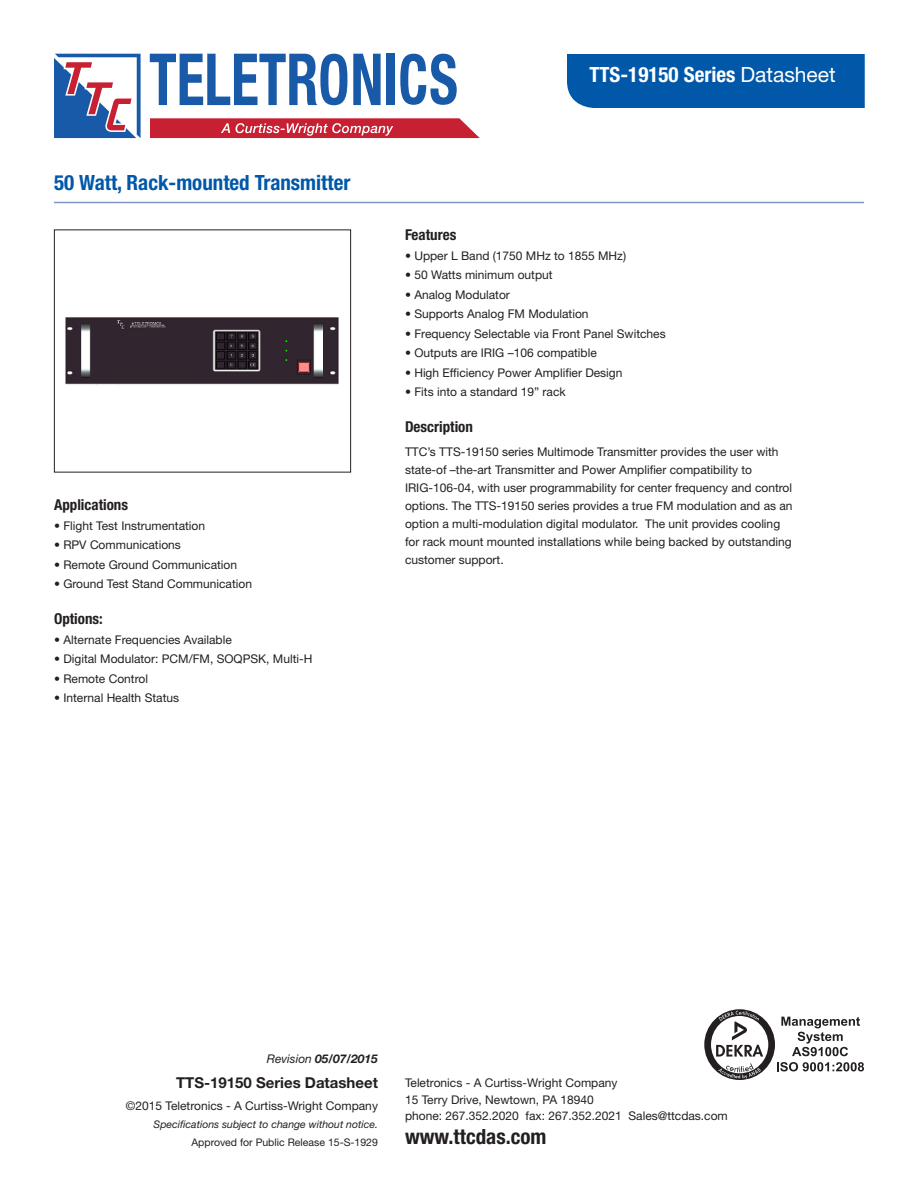
<style>
.page{position:relative;width:918px;height:1188px;background:#fff}
.page>*{position:absolute;margin:0;border:0;box-sizing:border-box;transform-origin:0 0}
.t1{font:700 condensed 21px "Helvetica Neue LT Std";color:#0157a8}
.t2{font:700 condensed 21px "Helvetica Neue LT Std";color:#fff}
.t3{font:700 condensed 21px "Helvetica Neue LT Std";color:#231f20}
.t4{font:700 condensed 15px "Helvetica Neue LT Std";color:#231f20}
.t5{font:700 15px "Helvetica Neue LT Std";color:#231f20}
.t6{font:12px/18px "Helvetica Neue LT Std";color:#231f20}
.t7{font:italic 700 12px "Helvetica Neue LT Std";color:#231f20}
.t8{font:italic 10.5px "Helvetica Neue LT Std";color:#231f20}
.t9{font:10.5px "Helvetica Neue LT Std";color:#231f20}
.s1{font-weight:400;font-stretch:normal}
.s2{font-weight:400}
</style>
<div class="page">
<div style="left:567px;top:54px;width:298px;height:54px;background:#0157a8"></div>
<hr style="left:54px;top:202px;width:810px;height:1px;background:#8295cb">
<img style="left:65px;top:317px;width:274px;height:69px">
<div style="left:54px;top:230px;width:297px;height:242px;border:1px solid #231f20"></div>
<svg style="left:704px;top:1009px;width:160px;height:71px"></svg>
<svg style="left:54px;top:54px;width:87px;height:84px"></svg>
<svg style="left:150px;top:54px;width:197px;height:51px"></svg>
<svg style="left:353px;top:54px;width:28px;height:51px"></svg>
<div style="left:387px;top:54px;width:8px;height:51px;background:#185aa7"></div>
<svg style="left:400px;top:54px;width:57px;height:51px"></svg>
<svg style="left:150px;top:118px;width:330px;height:20px"></svg>
<h1 class="t1" style="left:54px;top:170px;width:298px">50 Watt, Rack-mounted Transmitter</h1>
<p class="t4" style="left:54px;top:496px;width:76px">Applications</p>
<p class="t6" style="left:54px;top:516px;width:153px">• Flight Test Instrumentation</p>
<p class="t6" style="left:54px;top:536px;width:128px">• RPV Communications</p>
<p class="t6" style="left:54px;top:555px;width:185px">• Remote Ground Communication</p>
<p class="t6" style="left:54px;top:575px;width:200px">• Ground Test Stand Communication</p>
<p class="t4" style="left:54px;top:610px;width:50px">Options:</p>
<p class="t6" style="left:54px;top:630px;width:179px">• Alternate Frequencies Available</p>
<p class="t6" style="left:54px;top:650px;width:260px">• Digital Modulator: PCM/FM, SOQPSK, Multi-H</p>
<p class="t6" style="left:54px;top:669px;width:96px">• Remote Control</p>
<p class="t6" style="left:54px;top:689px;width:127px">• Internal Health Status</p>
<h1 class="t2" style="left:590px;top:62px;width:248px">TTS-19150 Series <span class="s1">Datasheet</span></h1>
<p class="t4" style="left:405px;top:226px;width:53px">Features</p>
<p class="t6" style="left:405px;top:246px;width:223px">• Upper L Band (1750 MHz to 1855 MHz)</p>
<p class="t6" style="left:405px;top:266px;width:149px">• 50 Watts minimum output</p>
<p class="t6" style="left:405px;top:285px;width:106px">• Analog Modulator</p>
<p class="t6" style="left:405px;top:305px;width:185px">• Supports Analog FM Modulation</p>
<p class="t6" style="left:405px;top:324px;width:262px">• Frequency Selectable via Front Panel Switches</p>
<p class="t6" style="left:405px;top:344px;width:193px">• Outputs are IRIG –106 compatible</p>
<p class="t6" style="left:405px;top:363px;width:219px">• High Efficiency Power Amplifier Design</p>
<p class="t6" style="left:405px;top:383px;width:162px">• Fits into a standard 19” rack</p>
<p class="t4" style="left:405px;top:418px;width:69px">Description</p>
<p class="t6" style="left:405px;top:443px;width:389px">TTC’s TTS-19150 series Multimode Transmitter provides the user with state-of –the-art Transmitter and Power Amplifier compatibility to IRIG-106-04, with user programmability for center frequency and control options. The TTS-19150 series provides a true FM modulation and as an option a multi-modulation digital modulator. The unit provides cooling for rack mount mounted installations while being backed by outstanding customer support.</p>
<p class="t7" style="left:267px;top:1051px;width:113px"><span class="s2">Revision</span> 05/07/2015</p>
<p class="t5" style="left:176px;top:1073px;width:203px">TTS-19150 Series Datasheet</p>
<p class="t6" style="left:126px;top:1097px;width:254px">©2015 Teletronics - A Curtiss-Wright Company</p>
<p class="t8" style="left:154px;top:1118px;width:226px">Specifications subject to change without notice.</p>
<p class="t9" style="left:191px;top:1136px;width:188px">Approved for Public Release 15-S-1929</p>
<p class="t6" style="left:405px;top:1074px;width:324px;line-height:16.5px">Teletronics - A Curtiss-Wright Company<br>15 Terry Drive, Newtown, PA 18940<br>phone: 267.352.2020 fax: 267.352.2021 Sales@ttcdas.com</p>
<h1 class="t3" style="left:405px;top:1124px;width:143px">www.ttcdas.com</h1>
</div>
